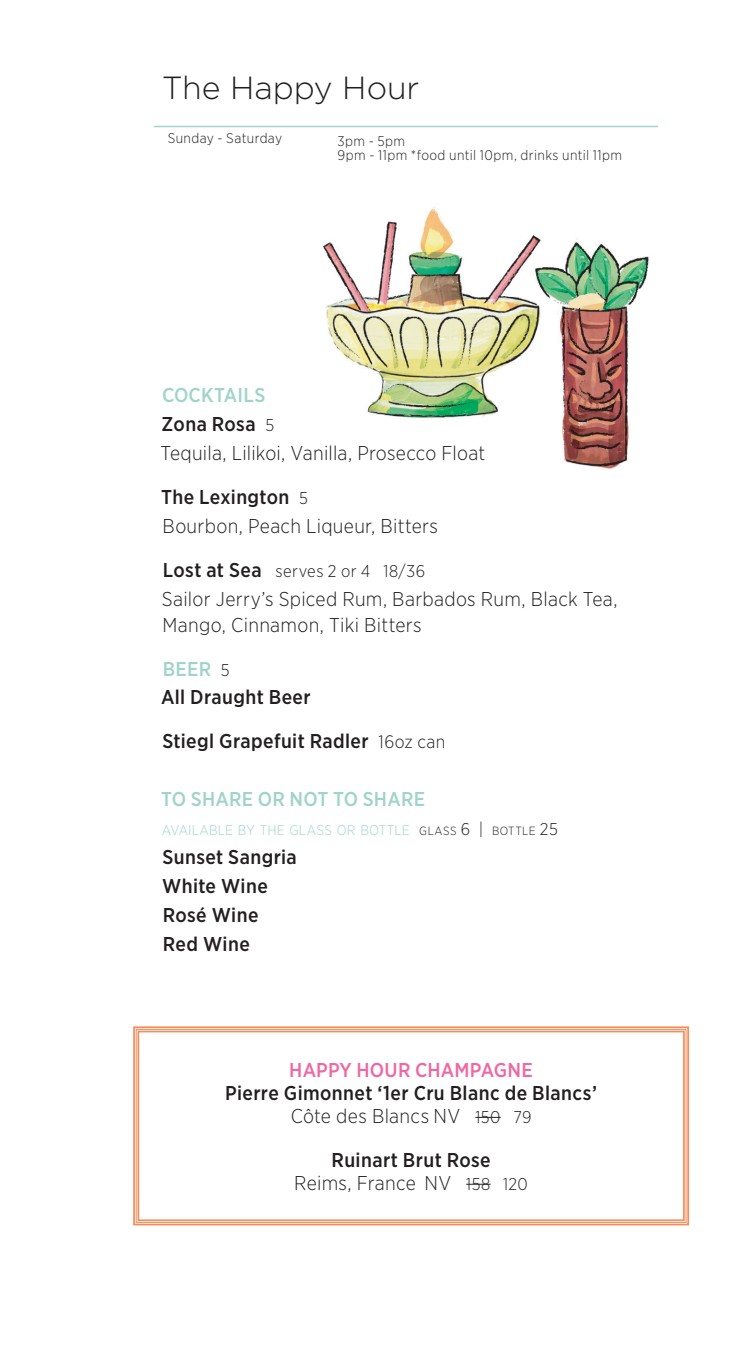
<style>
.page{position:relative;width:738px;height:1368px;background:#fff}
.page>*{position:absolute;margin:0;border:0;box-sizing:border-box;transform-origin:0 0}
.SECTION_NAME{font:300 32px "Gotham";color:#231f20}
.DISH_DESCRIPTION{font:300 20px/26px "Gotham Narrow";letter-spacing:.015em;color:#231f20}
.DISH_NAME__WITH_desc{font:500 20px "Gotham Narrow";letter-spacing:.02em;color:#231f20}
.WINE_name{font:500 20px "Gotham Narrow";letter-spacing:.02em;color:#231f20}
.WINE_Description{font:300 20px "Gotham Narrow";letter-spacing:.015em;color:#231f20}
.DISH_NAME__WITH_desc-2{font:500 20px "Gotham Narrow";letter-spacing:.01em;color:#a0d4c9}
.WINE_name-2{font:500 20px "Gotham Narrow";letter-spacing:.01em;color:#ee68a3}
.DISH_DESCRIPTION-2{font:500 20px "Gotham Narrow";letter-spacing:.02em;color:#231f20}
.DISH_NAME__WITH_desc-3{font:300 17px "Gotham Narrow";letter-spacing:.025em;color:#231f20}
.DISH_NAME__WITH_desc-4{font:300 14px/14px "Gotham Narrow";letter-spacing:.03em;color:#231f20}
.DISH_NAME__WITH_desc-5{font:300 14px "Gotham Narrow";letter-spacing:.01em;color:#a0d4c9}
.s1{font-weight:300;font-size:17px}
.s2{font-weight:500;font-size:20px}
.s3{font-weight:300;font-size:17px;color:#231f20}
.s4{font-weight:300;font-size:18px}
.s5{font-size:11.8px;color:#231f20}
.s6{font-size:17px;color:#231f20}
.s7{font-size:17px}
</style>
<div class="page">
<hr style="left:154px;top:126px;width:504px;height:1px;background:#a0d4c9">
<img style="left:545px;top:239px;width:105px;height:230px">
<svg style="left:133px;top:1026px;width:556px;height:200px"></svg>
<div style="left:136px;top:1029px;width:550px;height:194px;border:1px solid #f68c5a"></div>
<div style="left:137px;top:1031px;width:548px;height:190px;border:2px solid #f68c5a"></div>
<img style="left:323px;top:206px;width:222px;height:212px">
<p class="SECTION_NAME" style="left:162px;top:68px;width:259px">The Happy Hour</p>
<p class="DISH_NAME__WITH_desc-4" style="left:168px;top:131px;width:116px">Sunday - Saturday</p>
<p class="DISH_NAME__WITH_desc-4" style="left:338px;top:134px;width:286px">3pm - 5pm<br>9pm - 11pm *food until 10pm, drinks until 11pm</p>
<p class="DISH_NAME__WITH_desc-2" style="left:162px;top:382px;width:105px">COCKTAILS</p>
<p class="DISH_NAME__WITH_desc" style="left:162px;top:411px;width:114px">Zona Rosa <span class="s1">5</span></p>
<p class="DISH_DESCRIPTION" style="left:160px;top:439px;width:327px">Tequila, Lilikoi, Vanilla, Prosecco Float</p>
<p class="DISH_NAME__WITH_desc" style="left:161px;top:484px;width:148px">The Lexington <span class="s1">5</span></p>
<p class="DISH_DESCRIPTION" style="left:163px;top:512px;width:277px">Bourbon, Peach Liqueur, Bitters</p>
<p class="DISH_NAME__WITH_desc-3" style="left:163px;top:560px;width:264px"><span class="s2">Lost at Sea</span> serves 2 or 4 18/36</p>
<p class="DISH_DESCRIPTION" style="left:162px;top:585px;width:457px">Sailor Jerry’s Spiced Rum, Barbados Rum, Black Tea,<br>Mango, Cinnamon, Tiki Bitters</p>
<p class="DISH_NAME__WITH_desc-2" style="left:163px;top:656px;width:68px">BEER <span class="s3">5</span></p>
<p class="DISH_DESCRIPTION-2" style="left:161px;top:685px;width:151px">All Draught Beer</p>
<p class="DISH_NAME__WITH_desc" style="left:162px;top:729px;width:284px">Stiegl Grapefuit Radler <span class="s4">16oz can</span></p>
<p class="DISH_NAME__WITH_desc-2" style="left:161px;top:787px;width:265px">TO SHARE OR NOT TO SHARE</p>
<p class="DISH_NAME__WITH_desc-5" style="left:162px;top:822px;width:397px">AVAILABLE BY THE GLASS OR BOTTLE <span class="s5">GLASS</span> <span class="s6">6 |</span> <span class="s5">BOTTLE</span> <span class="s6">25</span></p>
<p class="DISH_NAME__WITH_desc" style="left:162px;top:844px;width:136px">Sunset Sangria</p>
<p class="DISH_NAME__WITH_desc" style="left:162px;top:873px;width:107px">White Wine</p>
<p class="DISH_NAME__WITH_desc" style="left:163px;top:902px;width:97px">Rosé Wine</p>
<p class="DISH_NAME__WITH_desc" style="left:163px;top:931px;width:89px">Red Wine</p>
<p class="WINE_name-2" style="left:289px;top:1058px;width:245px">HAPPY HOUR CHAMPAGNE</p>
<p class="WINE_name" style="left:225px;top:1080px;width:373px">Pierre Gimonnet ‘1er Cru Blanc de Blancs’</p>
<p class="WINE_Description" style="left:291px;top:1104px;width:242px">Côte des Blancs NV <span class="s7">150 79</span></p>
<p class="WINE_name" style="left:332px;top:1147px;width:161px">Ruinart Brut Rose</p>
<p class="WINE_Description" style="left:294px;top:1171px;width:235px">Reims, France NV <span class="s7">158 120</span></p>
</div>
